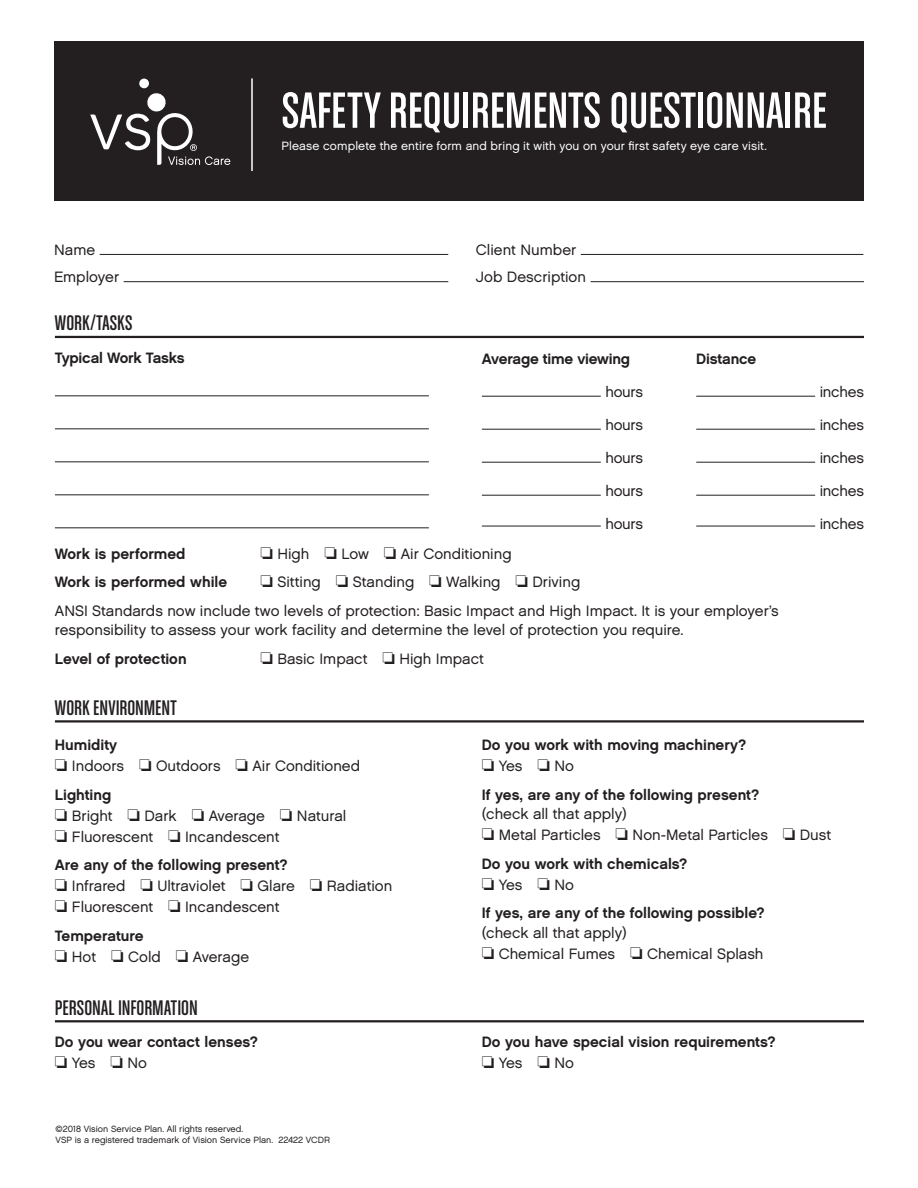
<style>
.page{position:relative;width:918px;height:1188px;background:#fff}
.page>*{position:absolute;margin:0;border:0;box-sizing:border-box;transform-origin:0 0}
.t1{font:54.15px "Chalet Comprime Cologne Sixty";color:#fff}
.t2{font:22.5px "Chalet Comprime Cologne Sixty";color:#231f20}
.t3{font:15px/21px "Chalet London Nineteen Sixty";color:#231f20}
.t4{font:15px "Chalet New York Nineteen Sixty";color:#231f20}
.t5{font:12px "Chalet London Nineteen Sixty";letter-spacing:.01em;color:#fff}
.t6{font:9px/10.8px "Chalet London Nineteen Sixty";color:#231f20}
</style>
<div class="page">
<div style="left:54px;top:41px;width:810px;height:160px;background:#231f20"></div>
<hr style="left:251px;top:78px;width:2px;height:93px;background:#fff">
<hr style="left:100px;top:254px;width:348px;height:1px;background:#231f20">
<hr style="left:124px;top:281px;width:324px;height:1px;background:#231f20">
<hr style="left:581px;top:254px;width:282px;height:1px;background:#231f20">
<hr style="left:591px;top:281px;width:273px;height:1px;background:#231f20">
<div style="left:139px;top:79px;width:10px;height:10px;background:#fff;border-radius:5px"></div>
<svg style="left:90px;top:93px;width:140px;height:72px"></svg>
<hr style="left:482px;top:396px;width:119px;height:1px;background:#231f20">
<hr style="left:482px;top:429px;width:119px;height:1px;background:#231f20">
<hr style="left:482px;top:462px;width:119px;height:1px;background:#231f20">
<hr style="left:482px;top:495px;width:119px;height:1px;background:#231f20">
<hr style="left:482px;top:526px;width:119px;height:1px;background:#231f20">
<hr style="left:696px;top:396px;width:119px;height:1px;background:#231f20">
<hr style="left:696px;top:429px;width:119px;height:1px;background:#231f20">
<hr style="left:696px;top:462px;width:119px;height:1px;background:#231f20">
<hr style="left:696px;top:495px;width:119px;height:1px;background:#231f20">
<hr style="left:696px;top:526px;width:119px;height:1px;background:#231f20">
<hr style="left:55px;top:395px;width:374px;height:1px;background:#231f20">
<hr style="left:55px;top:428px;width:374px;height:1px;background:#231f20">
<hr style="left:55px;top:461px;width:374px;height:1px;background:#231f20">
<hr style="left:55px;top:494px;width:374px;height:1px;background:#231f20">
<hr style="left:55px;top:527px;width:374px;height:1px;background:#231f20">
<hr style="left:55px;top:336px;width:809px;height:2px;background:#231f20">
<hr style="left:55px;top:720px;width:809px;height:3px;background:#231f20">
<hr style="left:55px;top:1020px;width:809px;height:2px;background:#231f20">
<h1 class="t1" style="left:282px;top:80px;width:547px">SAFETY REQUIREMENTS QUESTIONNAIRE</h1>
<p class="t5" style="left:282px;top:139px;width:487px">Please complete the entire form and bring it with you on your first safety eye care visit.</p>
<p class="t3" style="left:54px;top:236px;width:67px;line-height:27.3px">Name<br>Employer</p>
<p class="t3" style="left:476px;top:236px;width:112px;line-height:27.3px">Client Number<br>Job Description</p>
<h2 class="t2" style="left:55px;top:311px;width:79px">WORK/TASKS</h2>
<p class="t4" style="left:55px;top:349px;width:131px">Typical Work Tasks</p>
<p class="t4" style="left:482px;top:349px;width:150px">Average time viewing</p>
<p class="t3" style="left:605px;top:381px;width:39px">hours</p>
<p class="t3" style="left:605px;top:414px;width:39px">hours</p>
<p class="t3" style="left:605px;top:447px;width:39px">hours</p>
<p class="t3" style="left:605px;top:480px;width:39px">hours</p>
<p class="t3" style="left:605px;top:513px;width:39px">hours</p>
<p class="t4" style="left:696px;top:349px;width:61px">Distance</p>
<p class="t4" style="left:55px;top:544px;width:132px">Work is performed</p>
<p class="t3" style="left:260px;top:543px;width:253px">❏ High ❏ Low ❏ Air Conditioning</p>
<p class="t4" style="left:55px;top:573px;width:174px">Work is performed while</p>
<p class="t3" style="left:55px;top:568px;width:725px;line-height:28.5px;text-align:center">❏ Sitting ❏ Standing ❏ Walking ❏ Driving<br>ANSI Standards now include two levels of protection: Basic Impact and High Impact. It is your employer’s</p>
<p class="t3" style="left:55px;top:619px;width:630px">responsibility to assess your work facility and determine the level of protection you require.</p>
<p class="t4" style="left:55px;top:649px;width:133px">Level of protection</p>
<p class="t3" style="left:260px;top:648px;width:225px">❏ Basic Impact ❏ High Impact</p>
<h2 class="t2" style="left:55px;top:695px;width:123px">WORK ENVIRONMENT</h2>
<p class="t3" style="left:820px;top:381px;width:46px">inches</p>
<p class="t3" style="left:820px;top:414px;width:46px">inches</p>
<p class="t3" style="left:820px;top:447px;width:46px">inches</p>
<p class="t3" style="left:820px;top:480px;width:46px">inches</p>
<p class="t3" style="left:820px;top:513px;width:46px">inches</p>
<p class="t4" style="left:55px;top:735px;width:64px">Humidity</p>
<p class="t3" style="left:55px;top:755px;width:307px">❏ Indoors ❏ Outdoors ❏ Air Conditioned</p>
<p class="t4" style="left:55px;top:785px;width:58px">Lighting</p>
<p class="t3" style="left:55px;top:805px;width:293px">❏ Bright ❏ Dark ❏ Average ❏ Natural ❏ Fluorescent ❏ Incandescent</p>
<p class="t4" style="left:55px;top:855px;width:235px">Are any of the following present?</p>
<p class="t3" style="left:55px;top:875px;width:339px">❏ Infrared ❏ Ultraviolet ❏ Glare ❏ Radiation ❏ Fluorescent ❏ Incandescent</p>
<p class="t4" style="left:55px;top:926px;width:90px">Temperature</p>
<p class="t3" style="left:55px;top:946px;width:196px">❏ Hot ❏ Cold ❏ Average</p>
<h2 class="t2" style="left:55px;top:995px;width:144px">PERSONAL INFORMATION</h2>
<p class="t4" style="left:55px;top:1032px;width:205px">Do you wear contact lenses?</p>
<p class="t3" style="left:55px;top:1052px;width:94px">❏ Yes ❏ No</p>
<p class="t6" style="left:56px;top:1124px;width:276px">©2018 Vision Service Plan. All rights reserved.<br>VSP is a registered trademark of Vision Service Plan. 22422 VCDR</p>
<p class="t4" style="left:482px;top:735px;width:266px">Do you work with moving machinery?</p>
<p class="t3" style="left:482px;top:755px;width:94px">❏ Yes ❏ No</p>
<p class="t4" style="left:482px;top:785px;width:279px">If yes, are any of the following present?</p>
<p class="t3" style="left:482px;top:803px;width:351px">(check all that apply)<br>❏ Metal Particles ❏ Non-Metal Particles ❏ Dust</p>
<p class="t4" style="left:482px;top:854px;width:207px">Do you work with chemicals?</p>
<p class="t3" style="left:482px;top:874px;width:94px">❏ Yes ❏ No</p>
<p class="t4" style="left:482px;top:903px;width:284px">If yes, are any of the following possible?</p>
<p class="t3" style="left:482px;top:922px;width:283px">(check all that apply)<br>❏ Chemical Fumes ❏ Chemical Splash</p>
<p class="t4" style="left:482px;top:1032px;width:295px">Do you have special vision requirements?</p>
<p class="t3" style="left:482px;top:1052px;width:94px">❏ Yes ❏ No</p>
</div>
